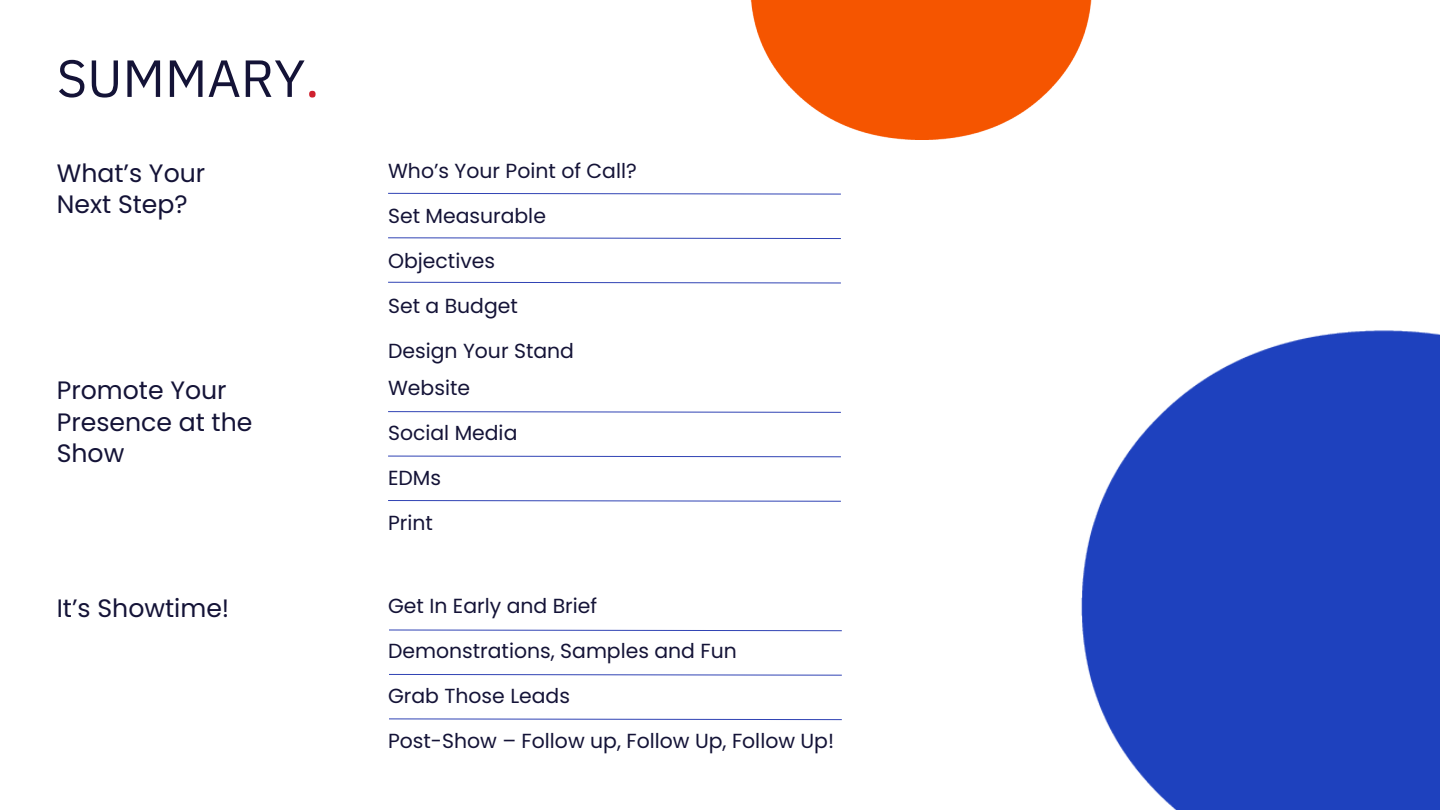
<style>
.page{position:relative;width:1440px;height:810px;background:#fff}
.page>*{position:absolute;margin:0;border:0;box-sizing:border-box;transform-origin:0 0}
.t1{font:52.2px "IBM Plex Sans";color:#141337}
.t2{font:25.2px/31.5px "Poppins";color:#141337}
.t3{font:20.4px "Poppins";color:#141337}
.s1{color:#cf202e}
</style>
<div class="page">
<svg style="left:389px;top:718px;width:453px;height:2px"></svg>
<svg style="left:389px;top:674px;width:453px;height:2px"></svg>
<svg style="left:389px;top:629px;width:453px;height:2px"></svg>
<svg style="left:388px;top:500px;width:453px;height:2px"></svg>
<svg style="left:388px;top:455px;width:453px;height:3px"></svg>
<svg style="left:388px;top:411px;width:453px;height:2px"></svg>
<svg style="left:388px;top:282px;width:453px;height:2px"></svg>
<svg style="left:388px;top:237px;width:453px;height:2px"></svg>
<svg style="left:388px;top:193px;width:453px;height:2px"></svg>
<img style="left:750px;top:0;width:342px;height:140px">
<img style="left:1081px;top:330px;width:359px;height:480px">
<h1 class="t1" style="left:57px;top:43px;width:264px">SUMMARY<span class="s1">.</span></h1>
<h2 class="t2" style="left:57px;top:157px;width:150px">What’s Your<br>Next Step?</h2>
<h2 class="t3" style="left:388px;top:156px;width:250px">Who’s Your Point of Call?</h2>
<h2 class="t3" style="left:388px;top:201px;width:159px">Set Measurable</h2>
<h2 class="t3" style="left:388px;top:246px;width:108px">Objectives</h2>
<p class="t3" style="left:388px;top:291px;width:131px">Set a Budget</p>
<p class="t3" style="left:388px;top:336px;width:187px">Design Your Stand</p>
<p class="t2" style="left:57px;top:375px;width:197px">Promote Your<br>Presence at the<br>Show</p>
<p class="t3" style="left:388px;top:374px;width:84px">Website</p>
<p class="t3" style="left:388px;top:419px;width:131px">Social Media</p>
<p class="t3" style="left:388px;top:464px;width:55px">EDMs</p>
<p class="t3" style="left:388px;top:509px;width:46px">Print</p>
<p class="t2" style="left:57px;top:592px;width:174px">It’s Showtime!</p>
<p class="t3" style="left:388px;top:591px;width:211px">Get In Early and Brief</p>
<p class="t3" style="left:388px;top:636px;width:350px">Demonstrations, Samples and Fun</p>
<p class="t3" style="left:388px;top:681px;width:183px">Grab Those Leads</p>
<p class="t3" style="left:388px;top:726px;width:448px">Post-Show – Follow up, Follow Up, Follow Up!</p>
</div>
